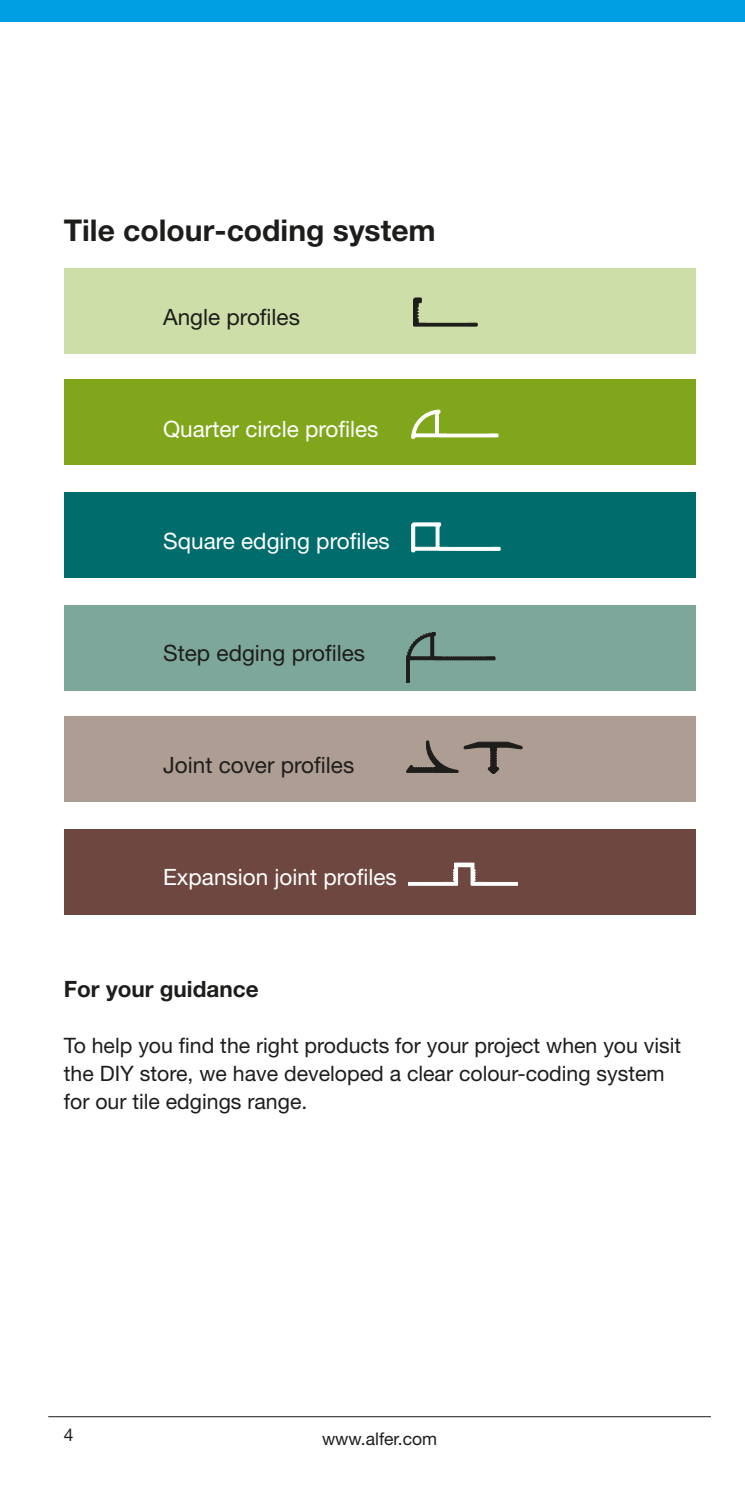
<style>
.page{position:relative;width:745px;height:1489px;background:#fff}
.page>*{position:absolute;margin:0;border:0;box-sizing:border-box;transform-origin:0 0}
.t1{font:700 30px "Helvetica Neue LT Pro";color:#1d1d1b}
.t2{font:22.5px "Helvetica Neue LT Pro";color:#fff}
.t3{font:22.5px "Helvetica Neue LT Pro";color:#1d1d1b}
.t4{font:700 22.5px "Helvetica Neue LT Pro";color:#1d1d1b}
.t5{font:21.25px/28px "Helvetica Neue LT Pro";color:#1d1d1b}
.t6{font:17.5px "Helvetica Neue LT Pro";color:#1d1d1b}
</style>
<div class="page">
<div style="left:0;top:0;width:744px;height:21px;background:#009fe3"></div>
<hr style="left:48px;top:1416px;width:662px;height:1px;background:#1d1d1b">
<div style="left:64px;top:269px;width:630px;height:85px;background:#cddea8"></div>
<div style="left:64px;top:380px;width:630px;height:85px;background:#80a61b"></div>
<div style="left:64px;top:492px;width:630px;height:85px;background:#006c6b"></div>
<div style="left:64px;top:605px;width:630px;height:85px;background:#7ea79c"></div>
<div style="left:64px;top:716px;width:630px;height:85px;background:#ae9d92"></div>
<div style="left:64px;top:829px;width:630px;height:85px;background:#6e4840"></div>
<svg style="left:413px;top:298px;width:64px;height:28px"></svg>
<svg style="left:411px;top:410px;width:87px;height:28px"></svg>
<svg style="left:411px;top:522px;width:89px;height:30px"></svg>
<svg style="left:406px;top:632px;width:89px;height:51px"></svg>
<svg style="left:406px;top:740px;width:116px;height:34px"></svg>
<svg style="left:408px;top:866px;width:109px;height:19px"></svg>
<div style="left:454px;top:862px;width:20px;height:4px;border:1px solid #fff"></div>
<h1 class="t1" style="left:64px;top:211px;width:373px">Tile colour-coding system</h1>
<p class="t3" style="left:163px;top:303px;width:138px">Angle profiles</p>
<p class="t2" style="left:163px;top:415px;width:217px">Quarter circle profiles</p>
<p class="t2" style="left:163px;top:527px;width:228px">Square edging profiles</p>
<p class="t3" style="left:163px;top:639px;width:203px">Step edging profiles</p>
<p class="t3" style="left:163px;top:751px;width:192px">Joint cover profiles</p>
<p class="t2" style="left:163px;top:863px;width:235px">Expansion joint profiles</p>
<p class="t4" style="left:64px;top:975px;width:196px">For your guidance</p>
<p class="t5" style="left:64px;top:1031px;width:618px">To help you find the right products for your project when you visit the DIY store, we have developed a clear colour-coding system for our tile edgings range.</p>
<p class="t6" style="left:64px;top:1423px;width:11px">4</p>
<p class="t6" style="left:322px;top:1428px;width:117px">www.alfer.com</p>
</div>
